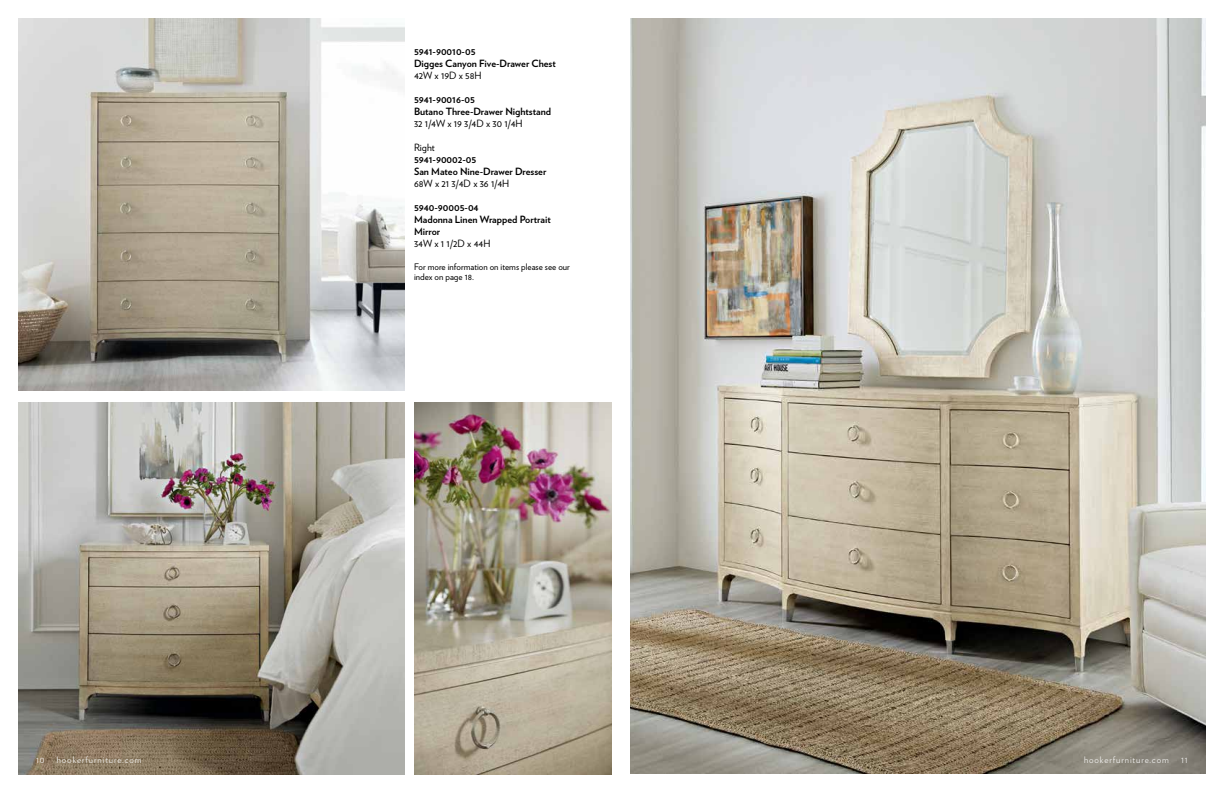
<style>
.page{position:relative;width:1224px;height:792px;background:#fff}
.page>*{position:absolute;margin:0;border:0;box-sizing:border-box;transform-origin:0 0}
.t1{font:700 10px/12px "Verlag";color:#000}
.t2{font:10px "Verlag";color:#000}
.t3{font:9px/10.8px "Verlag";color:#000}
.t4{font:300 9px "Verlag";letter-spacing:.1em;color:#fff}
</style>
<div class="page">
<img style="left:630px;top:18px;width:576px;height:756px">
<img style="left:18px;top:402px;width:387px;height:372px">
<img style="left:18px;top:19px;width:387px;height:372px">
<img style="left:414px;top:402px;width:198px;height:372px">
<p class="t1" style="left:414px;top:45px;width:143px">5941-90010-05<br>Digges Canyon Five-Drawer Chest</p>
<p class="t2" style="left:414px;top:68px;width:69px">42W x 19D x 58H</p>
<p class="t1" style="left:414px;top:93px;width:139px">5941-90016-05<br>Butano Three-Drawer Nightstand</p>
<p class="t2" style="left:414px;top:116px;width:110px">32 1/4W x 19 3/4D x 30 1/4H</p>
<p class="t2" style="left:414px;top:140px;width:22px">Right</p>
<p class="t1" style="left:414px;top:153px;width:134px">5941-90002-05<br>San Mateo Nine-Drawer Dresser</p>
<p class="t2" style="left:414px;top:176px;width:97px">68W x 21 3/4D x 36 1/4H</p>
<p class="t1" style="left:414px;top:201px;width:138px">5940-90005-04<br>Madonna Linen Wrapped Portrait<br>Mirror</p>
<p class="t2" style="left:414px;top:236px;width:78px">34W x 1 1/2D x 44H</p>
<p class="t3" style="left:414px;top:261px;width:157px">For more information on items please see our index on page 18.</p>
<p class="t4" style="left:36px;top:753px;width:10px">10</p>
<p class="t4" style="left:57px;top:753px;width:86px">hookerfurniture.com</p>
<p class="t4" style="left:1084px;top:754px;width:86px">hookerfurniture.com</p>
<p class="t4" style="left:1181px;top:754px;width:8px">11</p>
</div>
